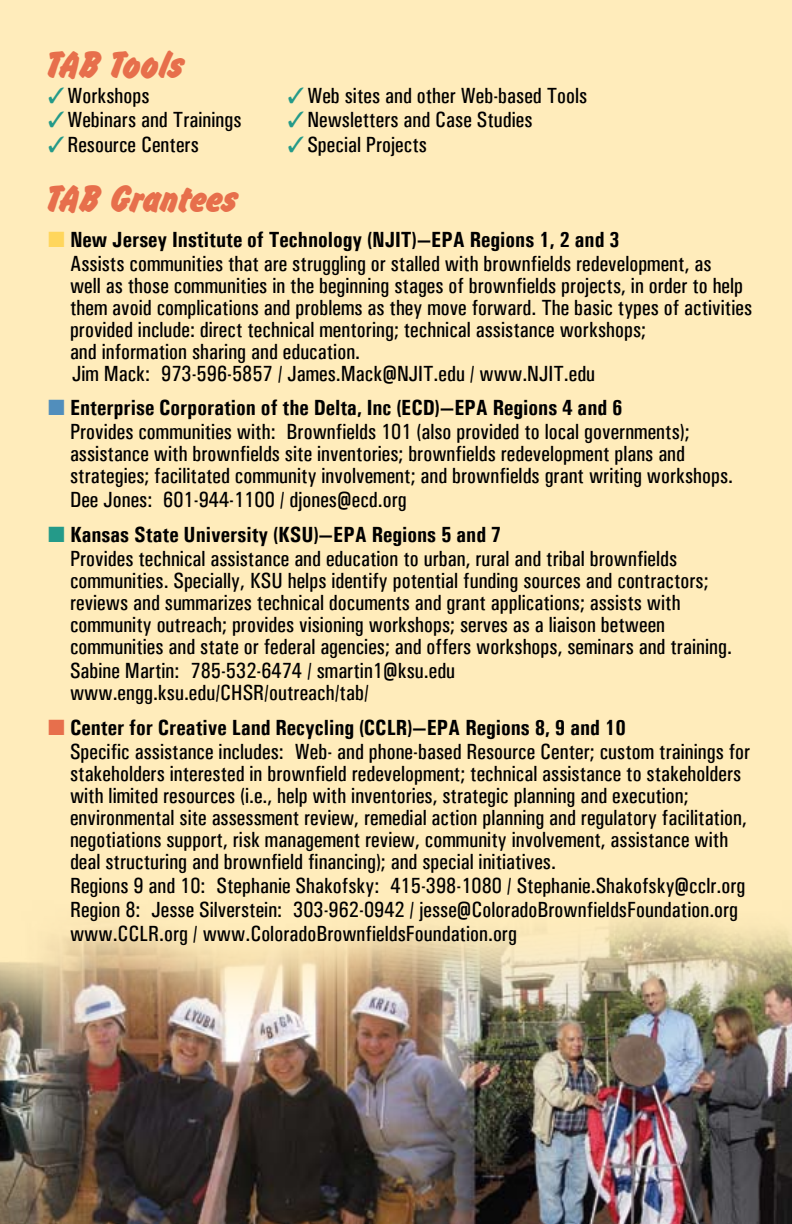
<style>
.page{position:relative;width:792px;height:1224px;background:#ffecbb}
.page>*{position:absolute;margin:0;border:0;box-sizing:border-box;transform-origin:0 0}
.t1{font:700 40px "Flash D";color:#e76f4c}
.t2{font:22px/22px "Univers Condensed";color:#000}
.t3{font:700 22px "Univers Condensed";color:#000}
.s1{color:#249a89}
.s2{color:#ffd65c}
.s3{color:#518ebc}
.s4{font-weight:700}
.s5{color:#e76f4c}
</style>
<div class="page">
<img style="left:0;top:916px;width:792px;height:308px">
<p class="t1" style="left:48px;top:41px;width:139px">TAB Tools</p>
<p class="t2" style="left:48px;top:84px;width:103px"><span class="s1">✓</span>Workshops</p>
<p class="t2" style="left:288px;top:84px;width:301px"><span class="s1">✓</span>Web sites and other Web-based Tools</p>
<p class="t2" style="left:48px;top:109px;width:195px"><span class="s1">✓</span>Webinars and Trainings</p>
<p class="t2" style="left:288px;top:109px;width:246px"><span class="s1">✓</span>Newsletters and Case Studies</p>
<p class="t2" style="left:48px;top:134px;width:152px"><span class="s1">✓</span>Resource Centers</p>
<p class="t2" style="left:288px;top:134px;width:141px"><span class="s1">✓</span>Special Projects</p>
<h2 class="t1" style="left:48px;top:174px;width:193px">TAB Grantees</h2>
<h4 class="t3" style="left:48px;top:226px;width:573px"><span class="s2">■</span> New Jersey Institute of Technology (NJIT)—EPA Regions 1, 2 and 3</h4>
<p class="t2" style="left:70px;top:252px;width:684px">Assists communities that are struggling or stalled with brownfields redevelopment, as<br>well as those communities in the beginning stages of brownfields projects, in order to help them avoid complications and problems as they move forward. The basic types of activities provided include: direct technical mentoring; technical assistance workshops;<br>and information sharing and education.<br>Jim Mack: 973-596-5857 / James.Mack@NJIT.edu / www.NJIT.edu</p>
<p class="t2" style="left:70px;top:396px;width:621px;line-height:24px;text-indent:-22px"><span class="s3">■</span> <span class="s4">Enterprise Corporation of the Delta, Inc (ECD)—EPA Regions 4 and 6<br></span>Provides communities with: Brownfields 101 (also provided to local governments);</p>
<p class="t2" style="left:70px;top:443px;width:665px">assistance with brownfields site inventories; brownfields redevelopment plans and strategies; facilitated community involvement; and brownfields grant writing workshops.</p>
<p class="t2" style="left:70px;top:489px;width:338px">Dee Jones: 601-944-1100 / djones@ecd.org</p>
<p class="t2" style="left:70px;top:522px;width:609px;line-height:24px;text-indent:-22px"><span class="s1">■</span> <span class="s4">Kansas State University (KSU)—EPA Regions 5 and 7<br></span>Provides technical assistance and education to urban, rural and tribal brownfields</p>
<p class="t2" style="left:70px;top:569px;width:663px">communities. Specially, KSU helps identify potential funding sources and contractors; reviews and summarizes technical documents and grant applications; assists with community outreach; provides visioning workshops; serves as a liaison between communities and state or federal agencies; and offers workshops, seminars and training.</p>
<p class="t2" style="left:70px;top:659px;width:387px">Sabine Martin: 785-532-6474 / smartin1@ksu.edu www.engg.ksu.edu/CHSR/outreach/tab/</p>
<h4 class="t3" style="left:48px;top:714px;width:579px"><span class="s5">■</span> Center for Creative Land Recycling (CCLR)—EPA Regions 8, 9 and 10</h4>
<p class="t2" style="left:70px;top:740px;width:682px">Specific assistance includes: Web- and phone-based Resource Center; custom trainings for stakeholders interested in brownfield redevelopment; technical assistance to stakeholders with limited resources (i.e., help with inventories, strategic planning and execution; environmental site assessment review, remedial action planning and regulatory facilitation, negotiations support, risk management review, community involvement, assistance with deal structuring and brownfield financing); and special initiatives.</p>
<p class="t2" style="left:70px;top:873px;width:677px;line-height:24.2px">Regions 9 and 10: Stephanie Shakofsky: 415-398-1080 / Stephanie.Shakofsky@cclr.org<br>Region 8: Jesse Silverstein: 303-962-0942 / jesse@ColoradoBrownfieldsFoundation.org www.CCLR.org / www.ColoradoBrownfieldsFoundation.org</p>
</div>
